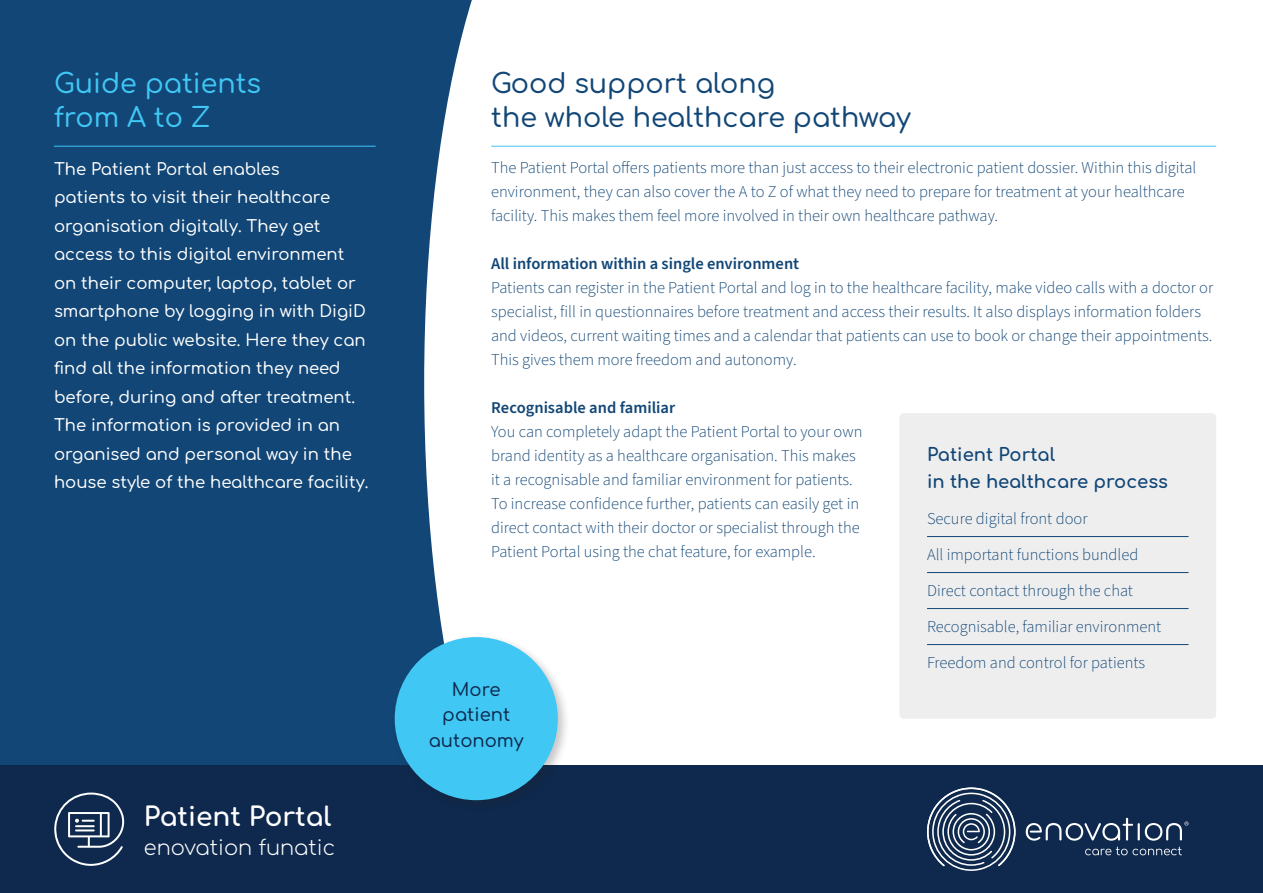
<style>
.page{position:relative;width:1263px;height:893px;background:#fff}
.page>*{position:absolute;margin:0;border:0;box-sizing:border-box;transform-origin:0 0}
.t1{font:500 27px/34.5px "Comfortaa";color:#114676}
.t2{font:500 27px/34.5px "Comfortaa";color:#40c7f4}
.t3{font:700 26.4px "Comfortaa";color:#fff}
.t4{font:300 20.85px "Comfortaa";color:#fff}
.t5{font:700 18px/27px "Comfortaa";color:#114676}
.t6{font:500 18px/25.5px "Comfortaa";color:#0e294d;text-align:center}
.t7{font:300 16.5px/24px "Source Sans Pro";color:#114676}
.t8{font:500 16.5px/28.5px "Comfortaa";color:#fff}
.t9{font:600 16.5px "Source Sans Pro";color:#114676}
</style>
<div class="page">
<div style="left:0;top:0;width:491px;height:777px;background:#114676"></div>
<svg style="left:424px;top:0;width:67px;height:633px;fill:#fff"></svg>
<hr style="left:54px;top:146px;width:322px;height:1px;background:#40c7f4">
<hr style="left:491px;top:146px;width:725px;height:1px;background:#40c7f4">
<div style="left:0;top:765px;width:1263px;height:128px;background:#0e294d"></div>
<svg style="left:1085px;top:847px;width:97px;height:8px"></svg>
<svg style="left:927px;top:787px;width:88px;height:84px"></svg>
<svg style="left:1026px;top:818px;width:162px;height:23px"></svg>
<div style="left:391px;top:633px;width:179px;height:179px;background:#231f20;opacity:.25"></div>
<div style="left:395px;top:637px;width:163px;height:163px;background:#40c7f4;border-radius:50%"></div>
<div style="left:899px;top:413px;width:317px;height:306px;background:#eeeeef;border-radius:4px"></div>
<hr style="left:927px;top:536px;width:261px;height:1px;background:#114676">
<hr style="left:927px;top:572px;width:261px;height:1px;background:#114676">
<hr style="left:927px;top:608px;width:261px;height:1px;background:#114676">
<hr style="left:927px;top:644px;width:261px;height:1px;background:#114676">
<svg style="left:54px;top:792px;width:70px;height:74px"></svg>
<p class="t2" style="left:54px;top:62px;width:209px">Guide patients from A to Z</p>
<p class="t8" style="left:54px;top:152px;width:316px">The Patient Portal enables<br>patients to visit their healthcare organisation digitally. They get access to this digital environment on their computer, laptop, tablet or smartphone by logging in with DigiD on the public website. Here they can find all the information they need before, during and after treatment.<br>The information is provided in an organised and personal way in the house style of the healthcare facility.</p>
<p class="t3" style="left:144px;top:793px;width:189px">Patient Portal</p>
<p class="t4" style="left:144px;top:829px;width:193px">enovation funatic</p>
<p class="t1" style="left:491px;top:62px;width:421px">Good support along<br>the whole healthcare pathway</p>
<p class="t7" style="left:491px;top:156px;width:707px">The Patient Portal offers patients more than just access to their electronic patient dossier. Within this digital environment, they can also cover the A to Z of what they need to prepare for treatment at your healthcare facility. This makes them feel more involved in their own healthcare pathway.</p>
<p class="t9" style="left:491px;top:252px;width:310px">All information within a single environment</p>
<p class="t7" style="left:491px;top:276px;width:724px">Patients can register in the Patient Portal and log in to the healthcare facility, make video calls with a doctor or specialist, fill in questionnaires before treatment and access their results. It also displays information folders and videos, current waiting times and a calendar that patients can use to book or change their appointments.<br>This gives them more freedom and autonomy.</p>
<p class="t9" style="left:491px;top:396px;width:186px">Recognisable and familiar</p>
<p class="t7" style="left:491px;top:420px;width:373px">You can completely adapt the Patient Portal to your own brand identity as a healthcare organisation. This makes it a recognisable and familiar environment for patients.<br>To increase confidence further, patients can easily get in direct contact with their doctor or specialist through the Patient Portal using the chat feature, for example.</p>
<p class="t5" style="left:927px;top:438px;width:242px">Patient Portal<br>in the healthcare process</p>
<p class="t7" style="left:927px;top:507px;width:162px">Secure digital front door</p>
<p class="t7" style="left:927px;top:543px;width:213px">All important functions bundled</p>
<p class="t7" style="left:927px;top:579px;width:208px">Direct contact through the chat</p>
<p class="t7" style="left:927px;top:615px;width:236px">Recognisable, familiar environment</p>
<p class="t7" style="left:927px;top:651px;width:219px">Freedom and control for patients</p>
<p class="t6" style="left:429px;top:674px;width:96px">More patient autonomy</p>
</div>
